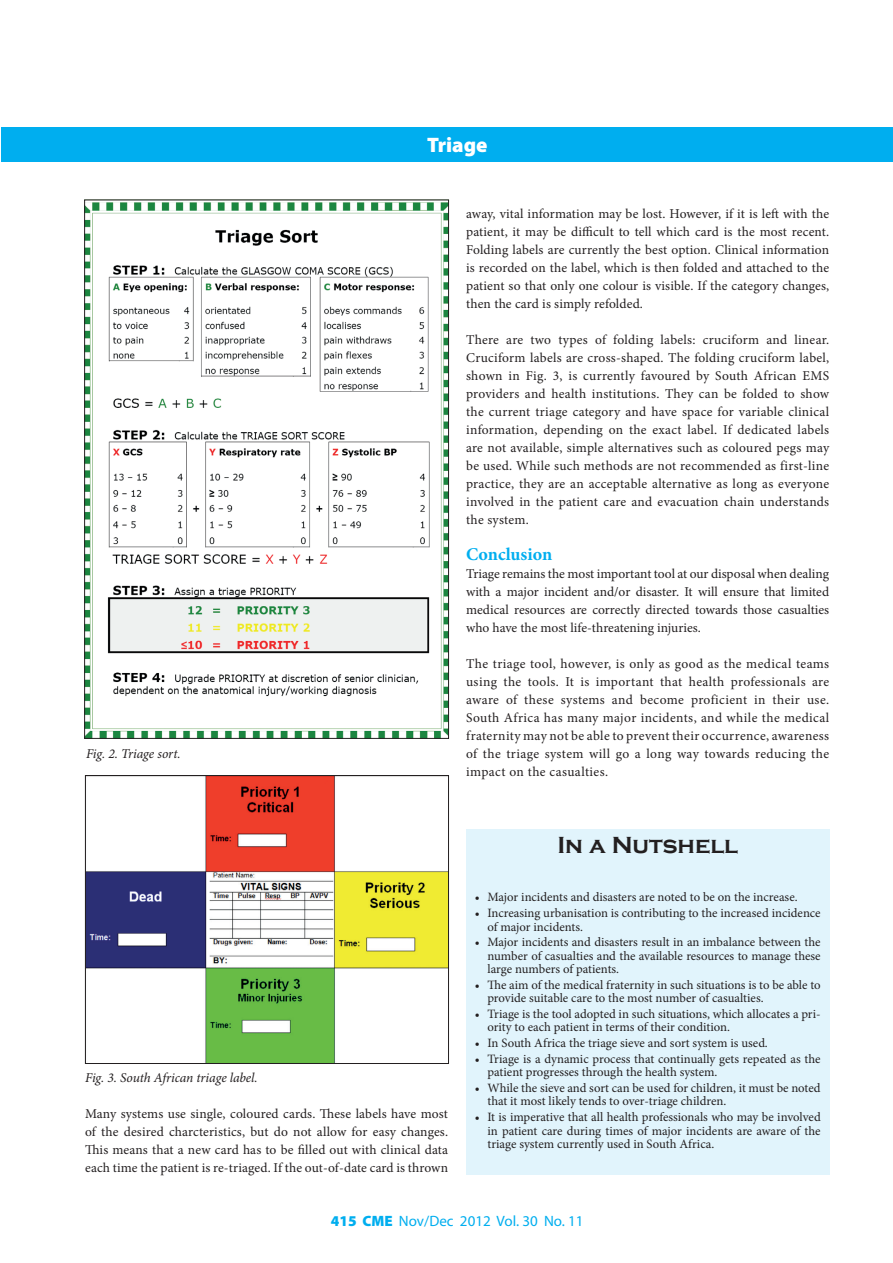
<style>
.page{position:relative;width:893px;height:1263px;background:#fff}
.page>*{position:absolute;margin:0;border:0;box-sizing:border-box;transform-origin:0 0}
.IN_A_NUTSHELL_HEADIN{font:700 24px "Copperplate Gothic";color:#231f20}
.SLUGS{font:900 21px "Myriad Pro";color:#fff}
.B_HEAD{font:700 18px "Minion Pro";color:#00aeef}
.t1{font:15px "Myriad Pro";color:#00aeef}
.TEXT{font:13.5px/18px "Minion Pro";letter-spacing:.01em;color:#231f20;text-align:justify}
.CAPTIONS{font:italic 13.5px "Minion Pro";letter-spacing:-.01em;color:#231f20}
.t2{font:12.75px/13.5px "Minion Pro";color:#231f20}
.s1{font-weight:900}
</style>
<div class="page">
<div style="left:1px;top:128px;width:892px;height:34px;background:#00aeef"></div>
<img style="left:86px;top:202px;width:361px;height:534px">
<img style="left:87px;top:777px;width:360px;height:285px">
<div style="left:85px;top:775px;width:364px;height:289px;border:1px solid #231f20"></div>
<div style="left:466px;top:829px;width:363px;height:345px;background:#e1f4fc"></div>
<p class="CAPTIONS" style="left:86px;top:744px;width:96px">Fig. 2. Triage sort.</p>
<p class="SLUGS" style="left:427px;top:133px;width:62px">Triage</p>
<p class="TEXT" style="left:466px;top:204px;width:365px">away, vital information may be lost. However, if it is left with the patient, it may be difficult to tell which card is the most recent.<br>Folding labels are currently the best option. Clinical information is recorded on the label, which is then folded and attached to the patient so that only one colour is visible. If the category changes, then the card is simply refolded.</p>
<p class="TEXT" style="left:466px;top:330px;width:365px">There are two types of folding labels: cruciform and linear.<br>Cruciform labels are cross-shaped. The folding cruciform label, shown in Fig. 3, is currently favoured by South African EMS providers and health institutions. They can be folded to show the current triage category and have space for variable clinical information, depending on the exact label. If dedicated labels are not available, simple alternatives such as coloured pegs may be used. While such methods are not recommended as first-line practice, they are an acceptable alternative as long as everyone involved in the patient care and evacuation chain understands the system.</p>
<h2 class="B_HEAD" style="left:466px;top:541px;width:88px">Conclusion</h2>
<p class="TEXT" style="left:466px;top:564px;width:365px">Triage remains the most important tool at our disposal when dealing with a major incident and/or disaster. It will ensure that limited medical resources are correctly directed towards those casualties who have the most life-threatening injuries.</p>
<p class="TEXT" style="left:466px;top:654px;width:365px">The triage tool, however, is only as good as the medical teams using the tools. It is important that health professionals are aware of these systems and become proficient in their use.<br>South Africa has many major incidents, and while the medical fraternity may not be able to prevent their occurrence, awareness of the triage system will go a long way towards reducing the impact on the casualties.</p>
<p class="CAPTIONS" style="left:85px;top:1068px;width:174px">Fig. 3. South African triage label.</p>
<p class="TEXT" style="left:85px;top:1104px;width:365px">Many systems use single, coloured cards. These labels have most of the desired charcteristics, but do not allow for easy changes.<br>This means that a new card has to be filled out with clinical data each time the patient is re-triaged. If the out-of-date card is thrown</p>
<h4 class="IN_A_NUTSHELL_HEADIN" style="left:557px;top:832px;width:182px">In a Nutshell</h4>
<p class="t2" style="left:475px;top:891px;width:324px">• Major incidents and disasters are noted to be on the increase.</p>
<p class="t2" style="left:487px;top:906px;width:335px;text-indent:-13px">• Increasing urbanisation is contributing to the increased incidence of major incidents.</p>
<p class="t2" style="left:487px;top:935px;width:335px;text-align:justify;text-indent:-13px">• Major incidents and disasters result in an imbalance between the number of casualties and the available resources to manage these large numbers of patients.</p>
<p class="t2" style="left:487px;top:978px;width:335px;text-indent:-13px">• The aim of the medical fraternity in such situations is to be able to provide suitable care to the most number of casualties.</p>
<p class="t2" style="left:487px;top:1007px;width:335px;text-indent:-13px">• Triage is the tool adopted in such situations, which allocates a pri&shy;ority to each patient in terms of their condition.</p>
<p class="t2" style="left:475px;top:1036px;width:295px">• In South Africa the triage sieve and sort system is used.</p>
<p class="t2" style="left:487px;top:1052px;width:335px;text-indent:-13px">• Triage is a dynamic process that continually gets repeated as the patient progresses through the health system.</p>
<p class="t2" style="left:487px;top:1081px;width:335px;text-indent:-13px">• While the sieve and sort can be used for children, it must be noted that it most likely tends to over-triage children.</p>
<p class="t2" style="left:487px;top:1110px;width:335px;text-align:justify;text-indent:-13px">• It is imperative that all health professionals who may be involved in patient care during times of major incidents are aware of the triage system currently used in South Africa.</p>
<p class="t1" style="left:331px;top:1211px;width:254px"><span class="s1">415 CME</span> Nov/Dec 2012 Vol. 30 No. 11</p>
</div>
